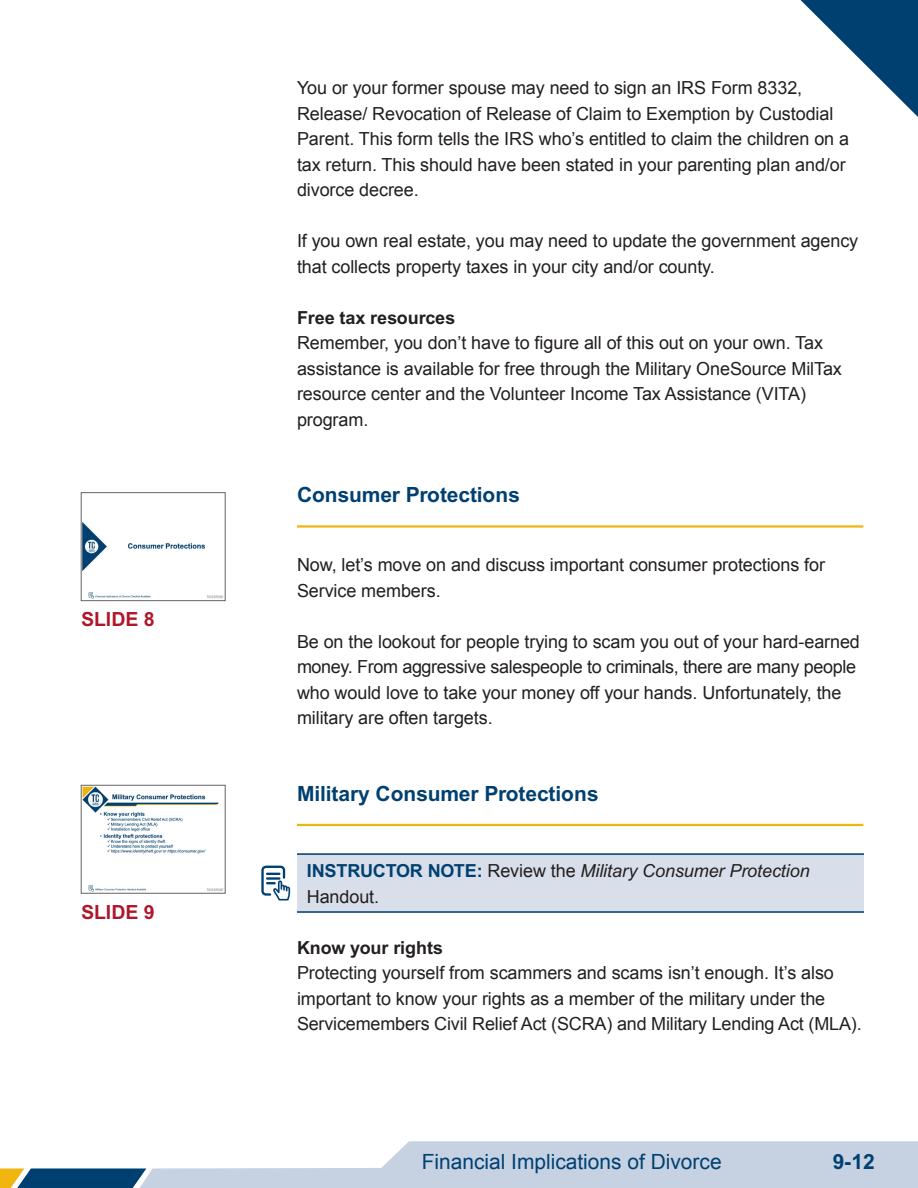
<style>
.page{position:relative;width:918px;height:1188px;background:#fff}
.page>*{position:absolute;margin:0;border:0;box-sizing:border-box;transform-origin:0 0}
.t1{font:700 21px "Arial";letter-spacing:-.005em;color:#004071}
.t2{font:20.85px "Arial";color:#004071}
.t3{font:700 20.85px "Arial";color:#004071}
.t4{font:700 19.5px "Arial";color:#ae172b}
.t5{font:18px/25.5px "Arial";letter-spacing:-.005em;color:#231f20}
.t6{font:italic 18px/25.5px "Arial";letter-spacing:-.005em;color:#231f20}
.t7{font:700 18px "Arial";letter-spacing:-.005em;color:#231f20}
.s1{font-weight:700;font-style:normal;color:#004071}
.s2{font-style:normal}
</style>
<div class="page">
<svg style="left:0;top:1141px;width:918px;height:47px"></svg>
<svg style="left:800px;top:0;width:118px;height:117px"></svg>
<div style="left:297px;top:854px;width:567px;height:59px;background:#d8dfea"></div>
<hr style="left:297px;top:853px;width:567px;height:2px;background:#004071">
<hr style="left:297px;top:911px;width:567px;height:2px;background:#004071">
<svg style="left:261px;top:866px;width:29px;height:35px"></svg>
<hr style="left:297px;top:525px;width:566px;height:3px;background:#f1b510">
<hr style="left:297px;top:824px;width:566px;height:2px;background:#f1b510">
<img style="left:83px;top:787px;width:140px;height:104px">
<div style="left:81px;top:785px;width:144px;height:108px;border:1px solid #636366"></div>
<img style="left:83px;top:522px;width:140px;height:77px">
<div style="left:81px;top:492px;width:144px;height:109px;border:1px solid #636366"></div>
<p class="t4" style="left:81px;top:608px;width:75px">SLIDE 8</p>
<p class="t4" style="left:81px;top:900px;width:75px">SLIDE 9</p>
<p class="t5" style="left:297px;top:75px;width:554px">You or your former spouse may need to sign an IRS Form 8332, Release/ Revocation of Release of Claim to Exemption by Custodial Parent. This form tells the IRS who’s entitled to claim the children on a tax return. This should have been stated in your parenting plan and/or divorce decree.</p>
<p class="t5" style="left:297px;top:228px;width:563px">If you own real estate, you may need to update the government agency that collects property taxes in your city and/or county.</p>
<p class="t7" style="left:297px;top:307px;width:160px">Free tax resources</p>
<p class="t5" style="left:297px;top:330px;width:546px">Remember, you don’t have to figure all of this out on your own. Tax assistance is available for free through the Military OneSource MilTax resource center and the Volunteer Income Tax Assistance (VITA) program.</p>
<p class="t1" style="left:297px;top:482px;width:224px">Consumer Protections</p>
<p class="t5" style="left:297px;top:552px;width:530px">Now, let’s move on and discuss important consumer protections for<br>Service members.</p>
<p class="t5" style="left:297px;top:629px;width:565px">Be on the lookout for people trying to scam you out of your hard-earned money. From aggressive salespeople to criminals, there are many people who would love to take your money off your hands. Unfortunately, the military are often targets.</p>
<p class="t1" style="left:297px;top:781px;width:303px">Military Consumer Protections</p>
<p class="t6" style="left:307px;top:858px;width:504px"><span class="s1">INSTRUCTOR NOTE:</span> <span class="s2">Review the</span> Military Consumer Protection<br><span class="s2">Handout.</span></p>
<p class="t7" style="left:297px;top:937px;width:147px">Know your rights</p>
<p class="t5" style="left:297px;top:960px;width:566px">Protecting yourself from scammers and scams isn’t enough. It’s also important to know your rights as a member of the military under the<br>Servicemembers Civil Relief Act (SCRA) and Military Lending Act (MLA).</p>
<p class="t2" style="left:422px;top:1150px;width:302px">Financial Implications of Divorce</p>
<p class="t3" style="left:833px;top:1150px;width:43px">9-12</p>
</div>
